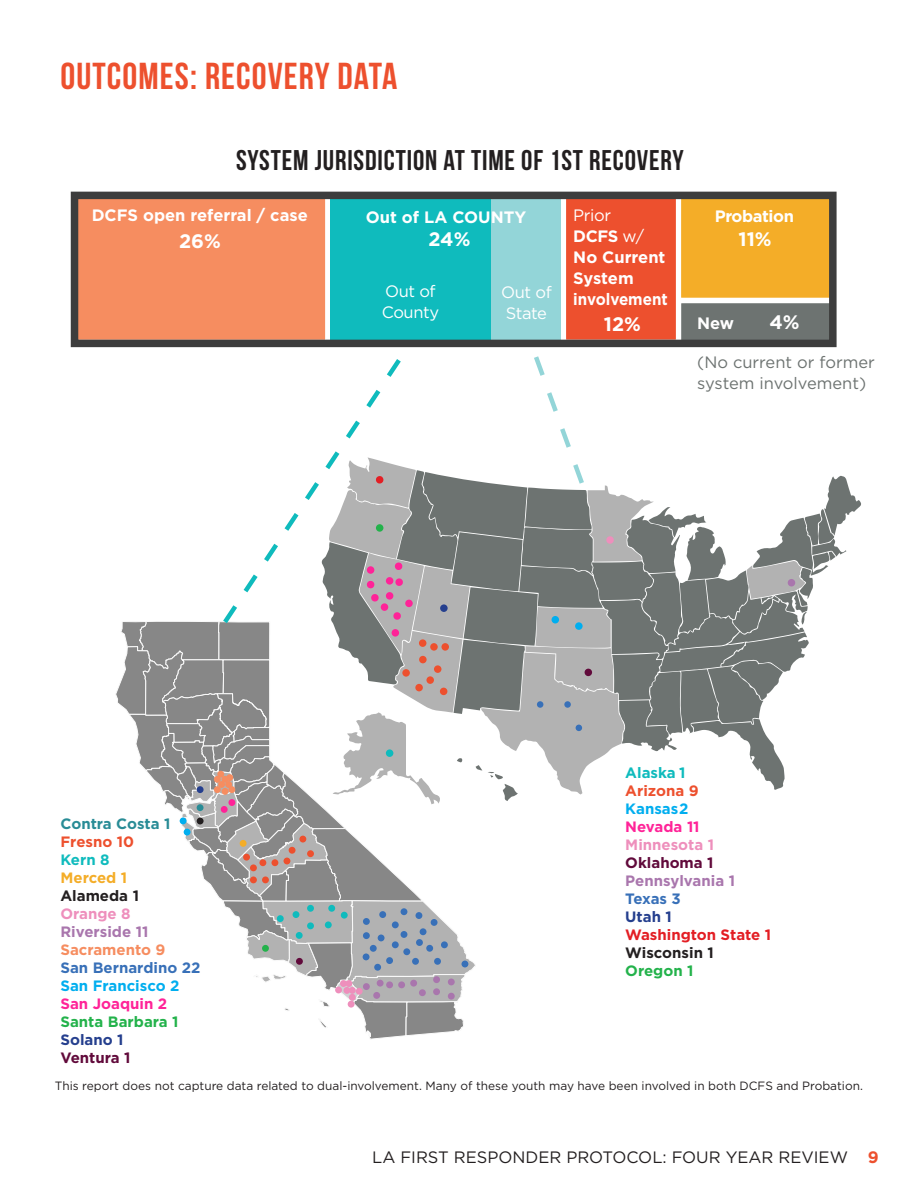
<style>
.page{position:relative;width:918px;height:1188px;background:#fff}
.page>*{position:absolute;margin:0;border:0;box-sizing:border-box;transform-origin:0 0}
.t1{font:37.5px "Bebas Neue";letter-spacing:.03em;color:#ed502e}
.t2{font:28.5px "Bebas Neue";letter-spacing:.03em;color:#231f20}
.t3{font:700 19.5px "Gotham";color:#fff}
.t4{font:700 16.5px/21px "Gotham";color:#fff}
.t5{font:16.5px "Gotham";color:#231f20}
.t6{font:16.5px/21px "Gotham";color:#6d7371}
.t7{font:16.5px/21px "Gotham";letter-spacing:-.025em;color:#fff}
.t8{font:700 16.5px "Gotham";letter-spacing:-.025em;color:#fff}
.t9{font:700 15px "Gotham";color:#a976ad}
.t10{font:700 15px "Gotham";color:#3870b8}
.t11{font:700 15px "Gotham";color:#00aeef}
.t12{font:700 15px "Gotham";color:#23b24b}
.t13{font:700 15px "Gotham";color:#ff2398}
.t14{font:700 15px "Gotham";color:#231f20}
.t15{font:700 15px "Gotham";color:#ee8fbc}
.t16{font:700 15px "Gotham";color:#610a3b}
.t17{font:700 15px "Gotham";color:#ed502e}
.t18{font:700 15px "Gotham";color:#e31e24}
.t19{font:700 15px "Gotham";color:#298c96}
.t20{font:700 15px "Gotham";color:#0fbbbd}
.t21{font:700 15px "Gotham";color:#253f8e}
.t22{font:700 15px "Gotham";color:#f68d60}
.t23{font:700 15px "Gotham";color:#f4ad28}
.t24{font:12px "Gotham";color:#231f20}
.s1{font-weight:400}
.s2{font-weight:700;color:#ed502e}
</style>
<div class="page">
<svg style="left:115px;top:356px;width:746px;height:683px"></svg>
<svg style="left:219px;top:347px;width:207px;height:281px"></svg>
<div style="left:72px;top:191px;width:256px;height:152px;background:#f68d60;border:3px solid #fff"></div>
<div style="left:678px;top:300px;width:155px;height:44px;background:#6d7371;border:3px solid #fff"></div>
<div style="left:678px;top:190px;width:155px;height:111px;background:#f4ad28;border:3px solid #fff"></div>
<div style="left:330px;top:189px;width:233px;height:152px;border:3px solid #fff"></div>
<div style="left:563px;top:190px;width:116px;height:153px;background:#ed502e;border:3px solid #fff"></div>
<div style="left:490px;top:194px;width:71px;height:145px;background:#93d5d8"></div>
<div style="left:330px;top:194px;width:160px;height:145px;background:#0fbbbd"></div>
<div style="left:71px;top:192px;width:766px;height:155px;border:8px solid #3d3d3d"></div>
<h1 class="t1" style="left:60px;top:55px;width:338px">OUTCOMES: RECOVERY DATA</h1>
<h2 class="t2" style="left:236px;top:144px;width:449px">SYSTEM JURISDICTION AT TIME OF 1ST RECOVERY</h2>
<h3 class="t4" style="left:92px;top:205px;width:218px">DCFS open referral / case</h3>
<h3 class="t4" style="left:573px;top:204px;width:96px"><span class="s1">Prior<br></span>DCFS <span class="s1">w/<br></span>No Current<br>System involvement</h3>
<h3 class="t4" style="left:366px;top:206px;width:162px">Out of LA COUNTY</h3>
<h3 class="t8" style="left:715px;top:207px;width:81px">Probation</h3>
<h3 class="t3" style="left:428px;top:228px;width:44px">24%</h3>
<h3 class="t3" style="left:738px;top:228px;width:35px">11%</h3>
<h3 class="t3" style="left:179px;top:230px;width:43px">26%</h3>
<h3 class="t7" style="left:382px;top:281px;width:59px">Out of<br>County</h3>
<h3 class="t7" style="left:501px;top:281px;width:52px">Out of<br>State</h3>
<h3 class="t3" style="left:604px;top:313px;width:39px">12%</h3>
<h3 class="t3" style="left:769px;top:311px;width:32px">4%</h3>
<h3 class="t3" style="left:750px;top:312px;width:32px">4%</h3>
<h3 class="t4" style="left:697px;top:312px;width:38px">New</h3>
<h3 class="t6" style="left:697px;top:351px;width:179px">(No current or former system involvement)</h3>
<p class="t19" style="left:60px;top:815px;width:111px">Contra Costa 1</p>
<p class="t17" style="left:60px;top:833px;width:75px">Fresno 10</p>
<p class="t20" style="left:60px;top:851px;width:51px">Kern 8</p>
<p class="t23" style="left:60px;top:869px;width:68px">Merced 1</p>
<p class="t14" style="left:60px;top:887px;width:80px">Alameda 1</p>
<p class="t15" style="left:60px;top:905px;width:72px">Orange 8</p>
<p class="t9" style="left:60px;top:923px;width:89px">Riverside 11</p>
<p class="t22" style="left:60px;top:941px;width:107px">Sacramento 9</p>
<p class="t10" style="left:60px;top:959px;width:142px">San Bernardino 22</p>
<p class="t11" style="left:60px;top:977px;width:121px">San Francisco 2</p>
<p class="t13" style="left:60px;top:995px;width:108px">San Joaquin 2</p>
<p class="t12" style="left:60px;top:1013px;width:120px">Santa Barbara 1</p>
<p class="t21" style="left:60px;top:1031px;width:65px">Solano 1</p>
<p class="t16" style="left:60px;top:1049px;width:71px">Ventura 1</p>
<p class="t20" style="left:625px;top:764px;width:62px">Alaska 1</p>
<p class="t17" style="left:625px;top:782px;width:75px">Arizona 9</p>
<p class="t11" style="left:625px;top:800px;width:65px">Kansas2</p>
<p class="t13" style="left:625px;top:818px;width:76px">Nevada 11</p>
<p class="t15" style="left:625px;top:836px;width:90px">Minnesota 1</p>
<p class="t16" style="left:625px;top:854px;width:90px">Oklahoma 1</p>
<p class="t9" style="left:625px;top:872px;width:111px">Pennsylvania 1</p>
<p class="t10" style="left:625px;top:890px;width:57px">Texas 3</p>
<p class="t21" style="left:625px;top:908px;width:48px">Utah 1</p>
<p class="t18" style="left:625px;top:926px;width:147px">Washington State 1</p>
<p class="t14" style="left:625px;top:944px;width:90px">Wisconsin 1</p>
<p class="t12" style="left:625px;top:962px;width:70px">Oregon 1</p>
<p class="t24" style="left:55px;top:1079px;width:810px">This report does not capture data related to dual-involvement. Many of these youth may have been involved in both DCFS and Probation.</p>
<h3 class="t5" style="left:372px;top:1148px;width:508px">LA FIRST RESPONDER PROTOCOL: FOUR YEAR REVIEW <span class="s2">9</span></h3>
</div>
